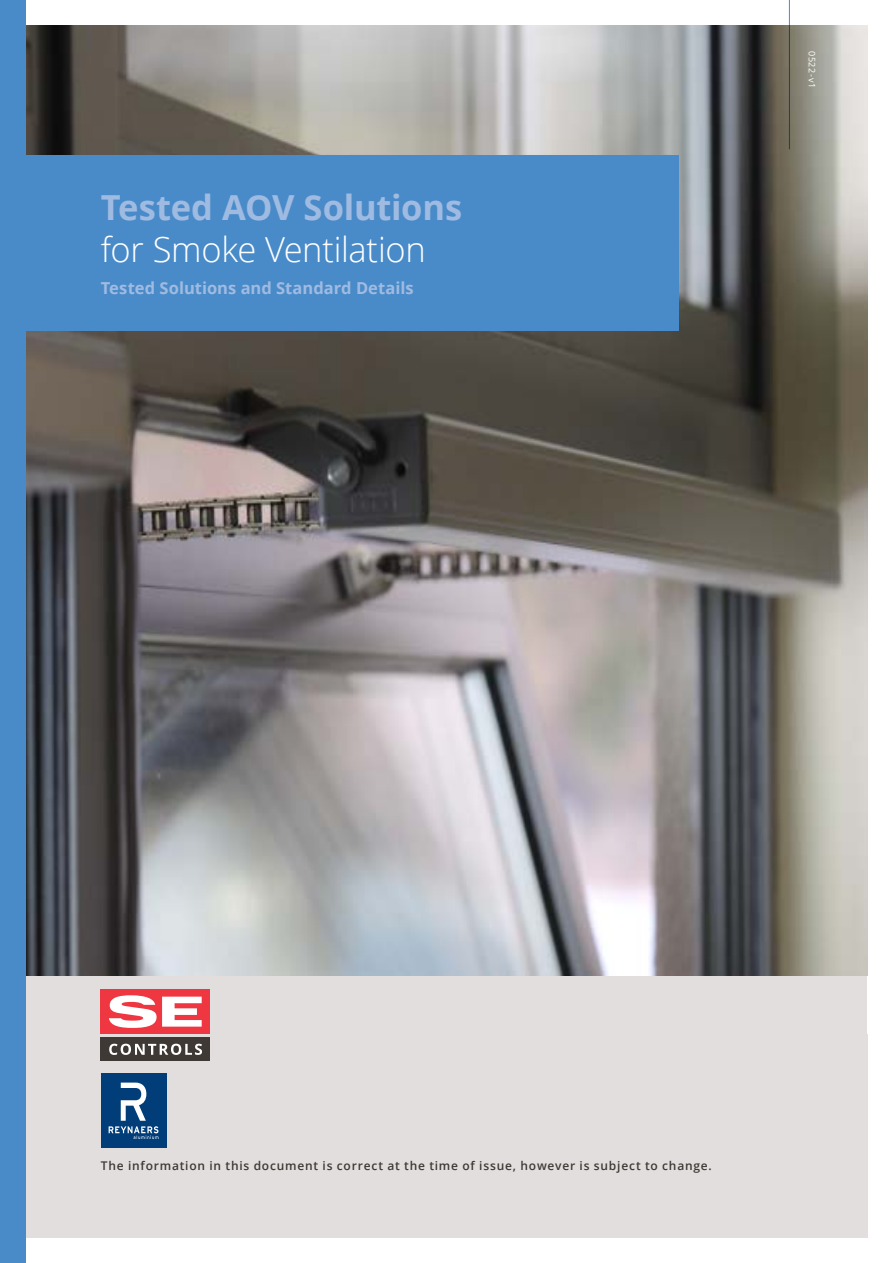
<style>
.page{position:relative;width:893px;height:1263px;background:#fff}
.page>*{position:absolute;margin:0;border:0;box-sizing:border-box;transform-origin:0 0}
.t1{font:300 34.5px "Open Sans";letter-spacing:-.01em;color:#fff}
.t2{font:700 34.5px "Open Sans";letter-spacing:-.01em;color:#a0bbe2}
.t3{font:700 16.5px "Open Sans";color:#a0bbe2}
.t4{font:600 12px "Open Sans";letter-spacing:.065em;color:#3e3935}
.t5{font:9px "Open Sans";letter-spacing:.08em;color:#fff}
</style>
<div class="page">
<div style="left:26px;top:26px;width:841px;height:1014px;background:#e1dedd"></div>
<img style="left:26px;top:26px;width:841px;height:950px">
<div style="left:0;top:1034px;width:867px;height:203px;background:#e1dedd"></div>
<div style="left:0;top:0;width:26px;height:1263px;background:#498bc9"></div>
<div style="left:0;top:155px;width:678px;height:176px;background:#498bc9"></div>
<div style="left:101px;top:1038px;width:109px;height:23px;background:#3e3935"></div>
<div style="left:101px;top:989px;width:109px;height:45px;background:#ef3742"></div>
<svg style="left:109px;top:995px;width:93px;height:60px"></svg>
<hr style="left:789px;top:0;width:1px;height:149px;background:#498bc9">
<div style="left:101px;top:1074px;width:65px;height:74px;background:#003d79"></div>
<svg style="left:109px;top:1082px;width:49px;height:57px"></svg>
<h1 class="t2" style="left:101px;top:184px;width:363px">Tested AOV Solutions</h1>
<h1 class="t1" style="left:101px;top:226px;width:327px">for Smoke Ventilation</h1>
<h2 class="t3" style="left:101px;top:276px;width:314px">Tested Solutions and Standard Details</h2>
<p class="t5" style="left:818px;top:51px;width:39px;rotate:90deg">0522-v1</p>
<p class="t4" style="left:101px;top:1157px;width:613px">The information in this document is correct at the time of issue, however is subject to change.</p>
</div>
